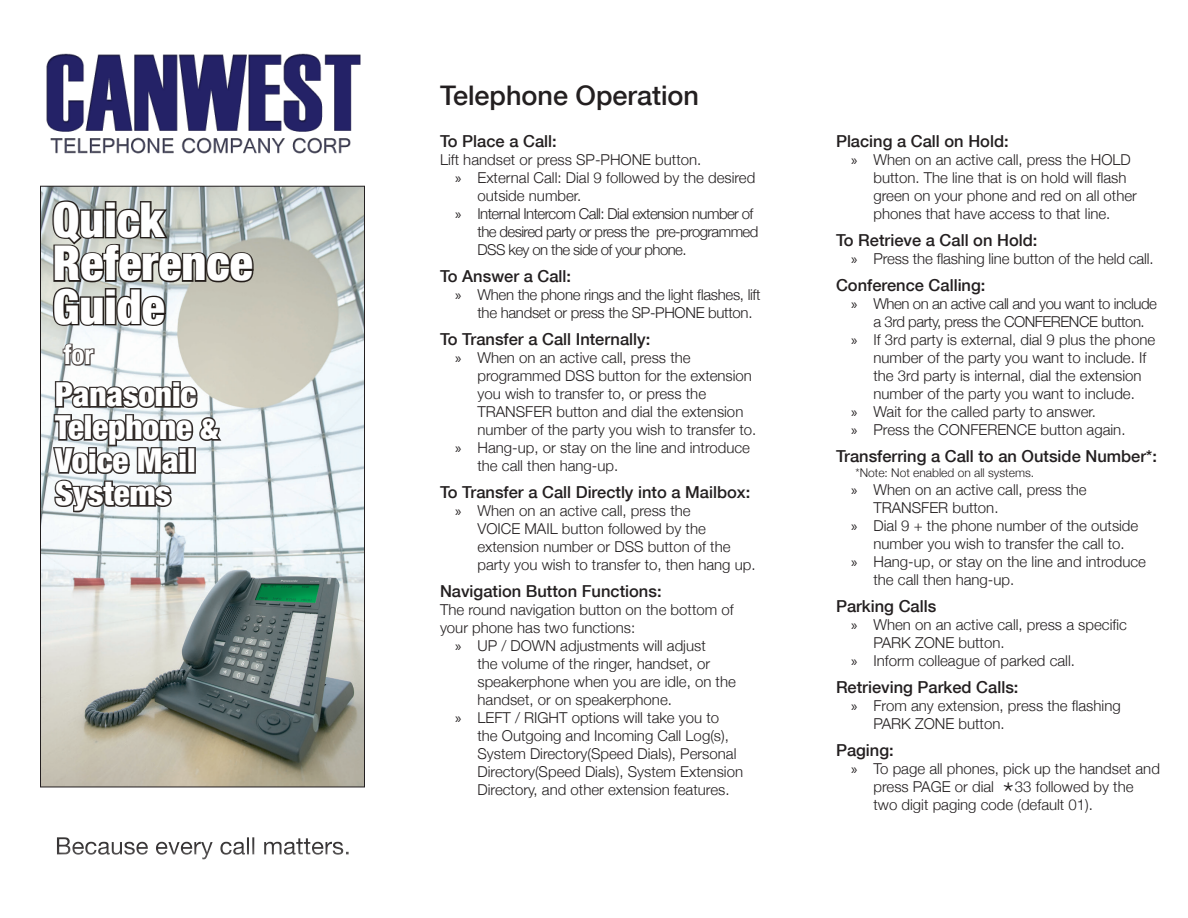
<style>
.page{position:relative;width:1188px;height:918px;background:#fff}
.page>*{position:absolute;margin:0;border:0;box-sizing:border-box;transform-origin:0 0}
.t1{font:900 condensed 48px "Helvetica Neue";color:#fff}
.t2{font:900 condensed 33px "Helvetica Neue";color:#fff}
.t3{font:300 30px "Helvetica Neue";color:#231f20}
.t4{font:500 27px "Helvetica Neue";color:#231f20}
.t5{font:700 condensed 27px "Helvetica Neue";color:#fff}
.t6{font:500 16.5px "Helvetica Neue";color:#231f20}
.t7{font:300 15px/18px "Helvetica Neue";color:#231f20}
.t8{font:300 15px/18px "Helvetica Neue";letter-spacing:-.04em;color:#231f20}
.t9{font:300 15px/18px "Helvetica Neue";letter-spacing:-.02em;color:#231f20}
.t10{font:300 15px/18px "Helvetica Neue";letter-spacing:-.03em;color:#231f20}
.notes{font:300 12px "Helvetica Neue";color:#231f20}
.s1{font-size:28.5px}
.s2{font-family:"Myriad Pro";font-weight:400}
</style>
<div class="page">
<img style="left:42px;top:188px;width:321px;height:597px">
<img style="left:46px;top:53px;width:315px;height:101px">
<svg style="left:51px;top:198px;width:205px;height:130px;background:#9a9c97"></svg>
<svg style="left:62px;top:342px;width:34px;height:25px"></svg>
<div style="left:39px;top:824px;width:345px;height:64px;background:#231f20;opacity:.75"></div>
<svg style="left:51px;top:380px;width:173px;height:162px"></svg>
<p class="t1" style="left:53px;top:180px;width:113px">Quick</p>
<p class="t1" style="left:53px;top:224px;width:201px">Reference</p>
<p class="t1" style="left:53px;top:267px;width:114px">Guide</p>
<p class="t5" style="left:64px;top:332px;width:31px">for</p>
<p class="t2" style="left:55px;top:367px;width:143px">Panasonic</p>
<p class="t2" style="left:55px;top:400px;width:164px">Telephone <span class="s1">&amp;</span></p>
<p class="t2" style="left:55px;top:433px;width:142px">Voice Mail</p>
<p class="t2" style="left:55px;top:466px;width:117px">Systems</p>
<p class="t4" style="left:440px;top:74px;width:261px">Telephone Operation</p>
<p class="t6" style="left:440px;top:128px;width:118px">To Place a Call:</p>
<p class="t7" style="left:440px;top:150px;width:263px">Lift handset or press SP-PHONE button.</p>
<p class="t7" style="left:478px;top:168px;width:279px;text-indent:-22px"><span class="s2">»</span> External Call: Dial 9 followed by the desired outside number.</p>
<p class="t8" style="left:478px;top:204px;width:282px;text-indent:-22px"><span class="s2">»</span> Internal Intercom Call: Dial extension number of the desired party or press the pre-programmed<br>DSS key on the side of your phone.</p>
<p class="t6" style="left:440px;top:263px;width:133px">To Answer a Call:</p>
<p class="t9" style="left:478px;top:285px;width:285px;text-indent:-22px"><span class="s2">»</span> When the phone rings and the light flashes, lift the handset or press the SP-PHONE button.</p>
<p class="t6" style="left:440px;top:326px;width:212px">To Transfer a Call Internally:</p>
<p class="t7" style="left:478px;top:348px;width:280px;text-indent:-22px"><span class="s2">»</span> When on an active call, press the programmed DSS button for the extension you wish to transfer to, or press the TRANSFER button and dial the extension number of the party you wish to transfer to.</p>
<p class="t7" style="left:478px;top:438px;width:274px;text-indent:-22px"><span class="s2">»</span> Hang-up, or stay on the line and introduce the call then hang-up.</p>
<p class="t6" style="left:440px;top:479px;width:312px">To Transfer a Call Directly into a Mailbox:</p>
<p class="t7" style="left:478px;top:501px;width:280px;text-indent:-22px"><span class="s2">»</span> When on an active call, press the<br>VOICE MAIL button followed by the extension number or DSS button of the party you wish to transfer to, then hang up.</p>
<p class="t6" style="left:440px;top:578px;width:223px">Navigation Button Functions:</p>
<p class="t7" style="left:440px;top:600px;width:295px">The round navigation button on the bottom of your phone has two functions:</p>
<p class="t7" style="left:478px;top:636px;width:260px;text-indent:-22px"><span class="s2">»</span> UP / DOWN adjustments will adjust<br>the volume of the ringer, handset, or speakerphone when you are idle, on the handset, or on speakerphone.</p>
<p class="t7" style="left:478px;top:708px;width:267px;text-indent:-22px"><span class="s2">»</span> LEFT / RIGHT options will take you to the Outgoing and Incoming Call Log(s), System Directory(Speed Dials), Personal Directory(Speed Dials), System Extension Directory, and other extension features.</p>
<p class="t6" style="left:836px;top:128px;width:174px">Placing a Call on Hold:</p>
<p class="t7" style="left:874px;top:150px;width:265px;text-indent:-22px"><span class="s2">»</span> When on an active call, press the HOLD button. The line that is on hold will flash green on your phone and red on all other phones that have access to that line.</p>
<p class="t6" style="left:836px;top:227px;width:203px">To Retrieve a Call on Hold:</p>
<p class="t7" style="left:851px;top:249px;width:304px"><span class="s2">»</span> Press the flashing line button of the held call.</p>
<p class="t6" style="left:836px;top:272px;width:151px">Conference Calling:</p>
<p class="t10" style="left:874px;top:294px;width:285px;text-indent:-22px"><span class="s2">»</span> When on an active call and you want to include a 3rd party, press the CONFERENCE button.</p>
<p class="t7" style="left:874px;top:330px;width:283px;text-indent:-22px"><span class="s2">»</span> If 3rd party is external, dial 9 plus the phone number of the party you want to include. If the 3rd party is internal, dial the extension number of the party you want to include.</p>
<p class="t7" style="left:851px;top:402px;width:247px"><span class="s2">»</span> Wait for the called party to answer.</p>
<p class="t7" style="left:851px;top:420px;width:276px"><span class="s2">»</span> Press the CONFERENCE button again.</p>
<p class="t6" style="left:836px;top:443px;width:322px">Transferring a Call to an Outside Number*:</p>
<p class="notes" style="left:856px;top:463px;width:180px">*Note: Not enabled on all systems.</p>
<p class="t7" style="left:874px;top:479px;width:215px;text-indent:-22px"><span class="s2">»</span> When on an active call, press the<br>TRANSFER button.</p>
<p class="t7" style="left:851px;top:515px;width:289px;text-align:center"><span class="s2">»</span> Dial 9 + the phone number of the outside number you wish to transfer the call to.</p>
<p class="t7" style="left:874px;top:551px;width:274px;text-indent:-22px"><span class="s2">»</span> Hang-up, or stay on the line and introduce the call then hang-up.</p>
<p class="t6" style="left:836px;top:592px;width:102px">Parking Calls</p>
<p class="t7" style="left:874px;top:614px;width:255px;text-indent:-22px"><span class="s2">»</span> When on an active call, press a specific<br>PARK ZONE button.</p>
<p class="t7" style="left:851px;top:650px;width:225px"><span class="s2">»</span> Inform colleague of parked call.</p>
<p class="t6" style="left:836px;top:673px;width:184px">Retrieving Parked Calls:</p>
<p class="t7" style="left:874px;top:695px;width:249px;text-indent:-22px"><span class="s2">»</span> From any extension, press the flashing<br>PARK ZONE button.</p>
<p class="t6" style="left:836px;top:736px;width:59px">Paging:</p>
<p class="t7" style="left:874px;top:758px;width:288px;text-indent:-22px"><span class="s2">»</span> To page all phones, pick up the handset and press PAGE or dial</p>
<p class="t7" style="left:874px;top:776px;width:262px;text-indent:141px">33 followed by the two digit paging code (default 01).</p>
<p class="t3" style="left:1003px;top:769px;width:12px">*</p>
</div>
